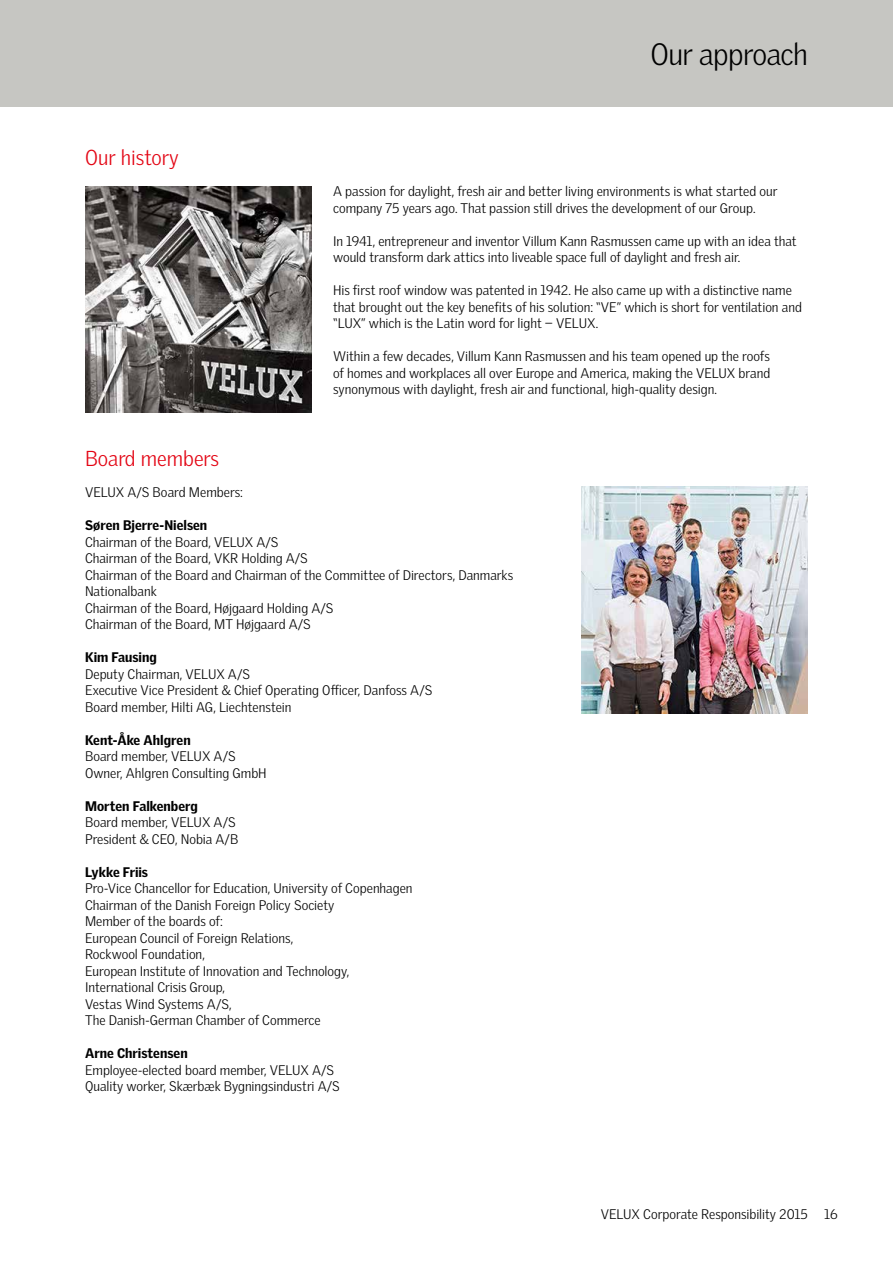
<style>
.page{position:relative;width:893px;height:1263px;background:#fff}
.page>*{position:absolute;margin:0;border:0;box-sizing:border-box;transform-origin:0 0}
.t1{font:300 30px "Velux Gothic";letter-spacing:-.02em;color:#000}
.t2{font:300 21px "Velux Gothic";color:#e30413}
.t3{font:300 13.5px/16.5px "Velux Gothic";color:#000}
.t4{font:900 13.5px "Velux Gothic";color:#000}
</style>
<div class="page">
<div style="left:0;top:0;width:893px;height:106px;background:#c6c6c2"></div>
<img style="left:85px;top:186px;width:227px;height:227px">
<img style="left:581px;top:487px;width:227px;height:227px">
<h2 class="t2" style="left:85px;top:145px;width:95px">Our history</h2>
<h2 class="t2" style="left:85px;top:446px;width:136px">Board members</h2>
<h1 class="t1" style="left:650px;top:36px;width:159px">Our approach</h1>
<p class="t3" style="left:333px;top:183px;width:446px">A passion for daylight, fresh air and better living environments is what started our company 75 years ago. That passion still drives the development of our Group.</p>
<p class="t3" style="left:333px;top:232px;width:465px">In 1941, entrepreneur and inventor Villum Kann Rasmussen came up with an idea that would transform dark attics into liveable space full of daylight and fresh air.</p>
<p class="t3" style="left:333px;top:282px;width:470px">His first roof window was patented in 1942. He also came up with a distinctive name that brought out the key benefits of his solution: “VE” which is short for ventilation and “LUX” which is the Latin word for light − VELUX.</p>
<p class="t3" style="left:333px;top:348px;width:439px;text-align:justify">Within a few decades, Villum Kann Rasmussen and his team opened up the roofs of homes and workplaces all over Europe and America, making the VELUX brand synonymous with daylight, fresh air and functional, high-quality design.</p>
<p class="t3" style="left:85px;top:484px;width:160px">VELUX A/S Board Members:</p>
<p class="t4" style="left:85px;top:517px;width:124px">Søren Bjerre-Nielsen</p>
<p class="t3" style="left:85px;top:533px;width:430px">Chairman of the Board, VELUX A/S<br>Chairman of the Board, VKR Holding A/S<br>Chairman of the Board and Chairman of the Committee of Directors, Danmarks Nationalbank<br>Chairman of the Board, Højgaard Holding A/S<br>Chairman of the Board, MT Højgaard A/S</p>
<p class="t4" style="left:85px;top:649px;width:73px">Kim Fausing</p>
<p class="t3" style="left:85px;top:665px;width:349px">Deputy Chairman, VELUX A/S<br>Executive Vice President &amp; Chief Operating Officer, Danfoss A/S<br>Board member, Hilti AG, Liechtenstein</p>
<p class="t4" style="left:85px;top:731px;width:107px">Kent-Åke Ahlgren</p>
<p class="t3" style="left:85px;top:748px;width:183px">Board member, VELUX A/S<br>Owner, Ahlgren Consulting GmbH</p>
<p class="t4" style="left:85px;top:797px;width:114px">Morten Falkenberg</p>
<p class="t3" style="left:85px;top:814px;width:155px">Board member, VELUX A/S<br>President &amp; CEO, Nobia A/B</p>
<p class="t4" style="left:85px;top:863px;width:65px">Lykke Friis</p>
<p class="t3" style="left:85px;top:880px;width:329px">Pro-Vice Chancellor for Education, University of Copenhagen Chairman of the Danish Foreign Policy Society<br>Member of the boards of:<br>European Council of Foreign Relations,<br>Rockwool Foundation,<br>European Institute of Innovation and Technology, International Crisis Group,<br>Vestas Wind Systems A/S,<br>The Danish-German Chamber of Commerce</p>
<p class="t4" style="left:85px;top:1045px;width:104px">Arne Christensen</p>
<p class="t3" style="left:85px;top:1061px;width:256px">Employee-elected board member, VELUX A/S<br>Quality worker, Skærbæk Bygningsindustri A/S</p>
<p class="t3" style="left:601px;top:1206px;width:209px">VELUX Corporate Responsibility 2015</p>
<p class="t3" style="left:824px;top:1206px;width:15px">16</p>
</div>
